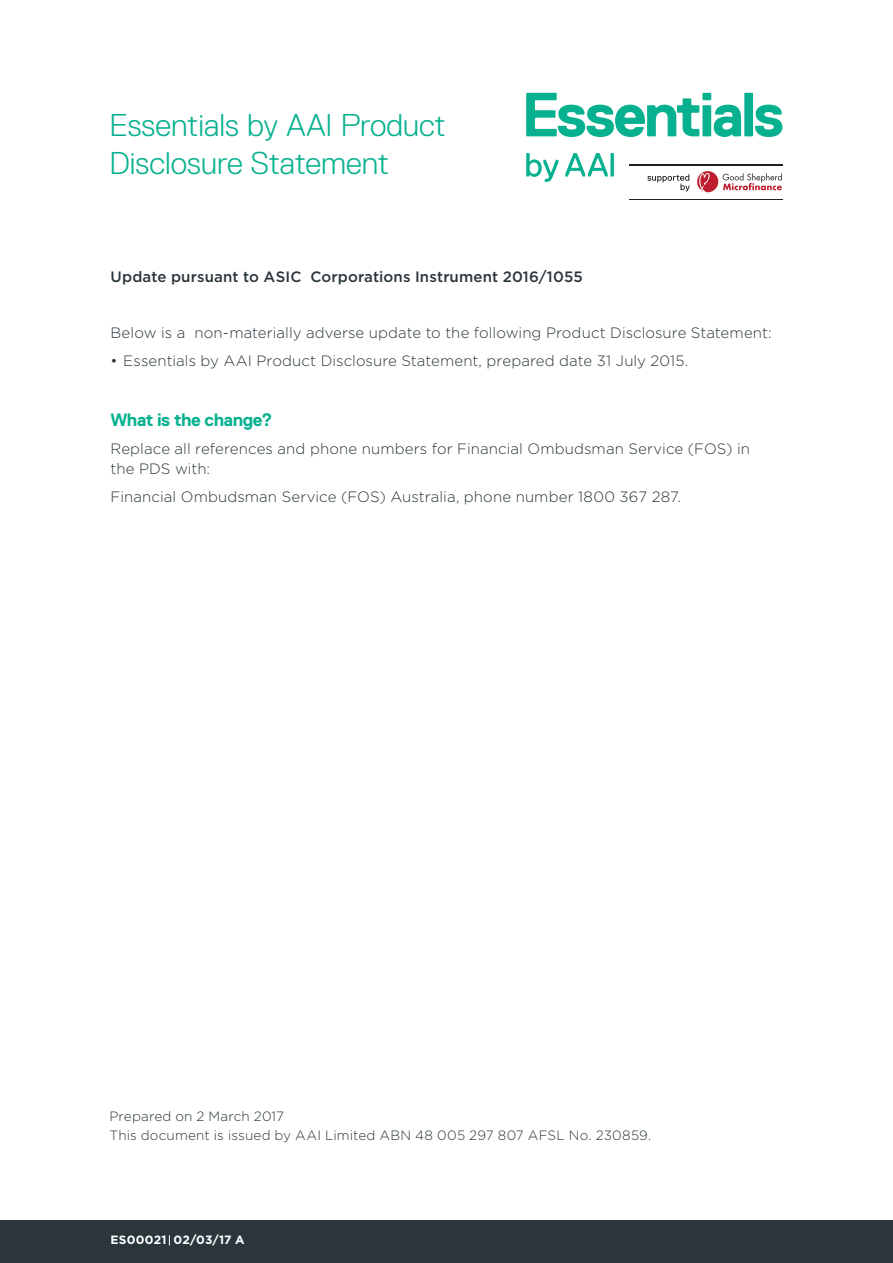
<style>
.page{position:relative;width:893px;height:1263px;background:#fff}
.page>*{position:absolute;margin:0;border:0;box-sizing:border-box;transform-origin:0 0}
.t1{font:300 31.5px/37.8px "Replica";color:#07b18f}
.t2{font:700 18px "Replica Std";letter-spacing:-.03em;color:#07b18f}
.t3{font:300 15px/19.5px "Gotham";letter-spacing:.005em;color:#2a363c}
.t4{font:500 15px "Gotham";letter-spacing:.01em;color:#2a363c}
.t5{font:300 13.5px/19.5px "Gotham";letter-spacing:.01em;color:#2a363c}
.t6{font:700 12px "Gotham";letter-spacing:.015em;color:#fff}
</style>
<div class="page">
<div style="left:0;top:1220px;width:893px;height:43px;background:#2a363c"></div>
<svg style="left:526px;top:153px;width:32px;height:29px"></svg>
<svg style="left:565px;top:153px;width:49px;height:24px"></svg>
<svg style="left:526px;top:93px;width:256px;height:44px"></svg>
<hr style="left:629px;top:164px;width:153px;height:1px;background:#231f20">
<hr style="left:629px;top:199px;width:153px;height:1px;background:#231f20">
<svg style="left:697px;top:171px;width:85px;height:21px"></svg>
<svg style="left:647px;top:174px;width:43px;height:18px"></svg>
<h1 class="t1" style="left:109px;top:107px;width:338px">Essentials by AAI Product<br>Disclosure Statement</h1>
<p class="t4" style="left:111px;top:267px;width:474px">Update pursuant to ASIC Corporations Instrument 2016/1055</p>
<p class="t3" style="left:111px;top:323px;width:663px">Below is a non-materially adverse update to the following Product Disclosure Statement:</p>
<p class="t3" style="left:111px;top:351px;width:579px">• Essentials by AAI Product Disclosure Statement, prepared date 31 July 2015.</p>
<p class="t2" style="left:111px;top:410px;width:163px">What is the change?</p>
<p class="t3" style="left:111px;top:439px;width:641px">Replace all references and phone numbers for Financial Ombudsman Service (FOS) in the PDS with:</p>
<p class="t3" style="left:111px;top:486px;width:572px">Financial Ombudsman Service (FOS) Australia, phone number 1800 367 287.</p>
<p class="t5" style="left:109px;top:1106px;width:543px">Prepared on 2 March 2017<br>This document is issued by AAI Limited ABN 48 005 297 807 AFSL No. 230859.</p>
<p class="t6" style="left:111px;top:1232px;width:136px">ES00021 02/03/17 A</p>
</div>
